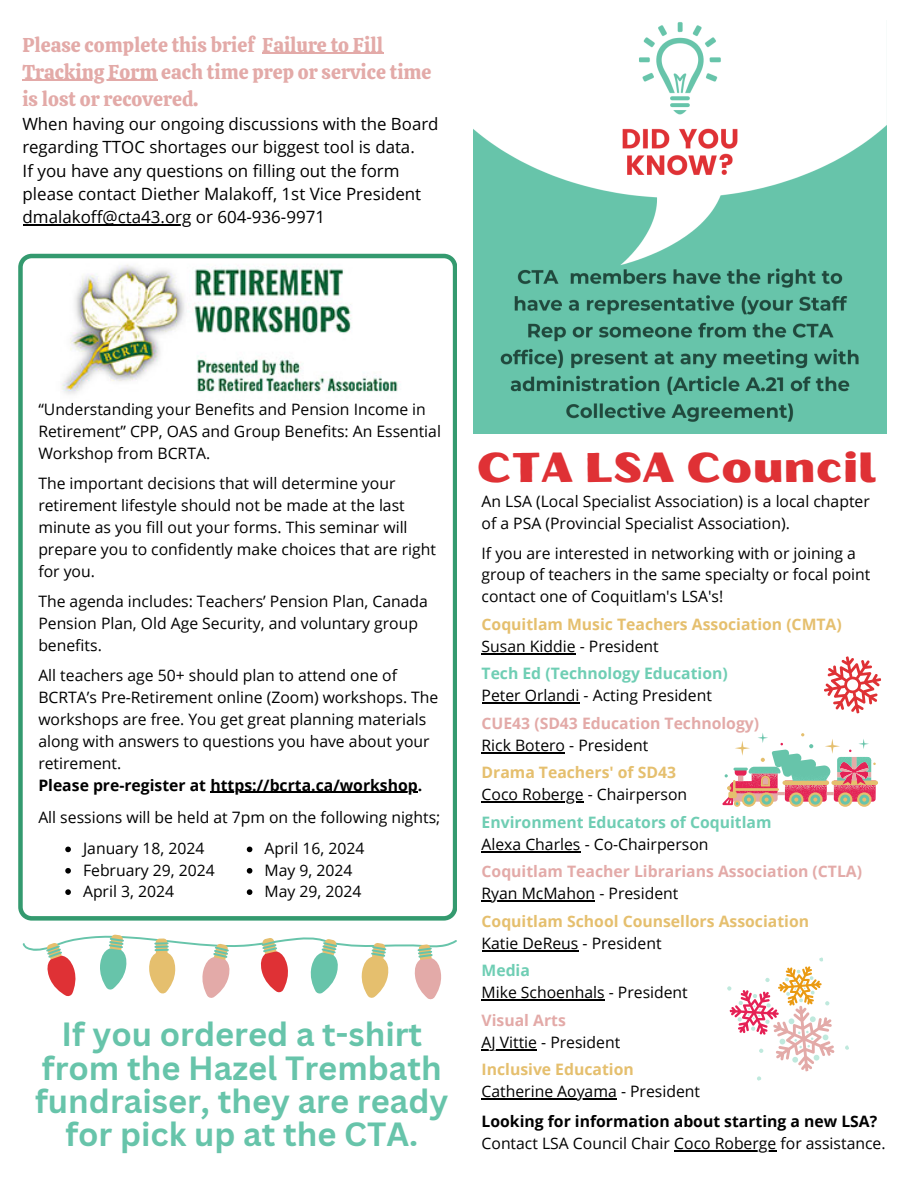
<style>
.page{position:relative;width:918px;height:1188px;background:#fff}
.page>*{position:absolute;margin:0;border:0;box-sizing:border-box;transform-origin:0 0}
.t1{font:41.7px "Oilvare Base";color:#df3135}
.t2{font:700 32.7px/33px "Canva Sans";color:#67c4aa;text-align:center}
.t3{font:19.95px/27px "Calistoga";color:#e3aaa8}
.t4{font:16.95px/22.8px "Open Sans";color:#000}
.t5{font:16.8px/22.5px "Open Sans";color:#000}
.t6{font:15.75px/22px "Open Sans";color:#000}
.t7{font:700 15.75px "Open Sans";color:#e5bf6e}
.t8{font:700 15.75px "Open Sans";color:#e3aaa8}
.t9{font:700 15.75px "Open Sans";color:#000}
.t10{font:700 15.75px "Open Sans";color:#6fceb4}
.t11{font:700 15.75px "Open Sans";color:#6fcdb3}
.s1{font-weight:700}
</style>
<div class="page">
<svg style="left:18px;top:254px;width:439px;height:667px"></svg>
<svg style="left:65px;top:847px;width:6px;height:5px"></svg>
<svg style="left:65px;top:868px;width:6px;height:6px"></svg>
<svg style="left:65px;top:889px;width:6px;height:6px"></svg>
<svg style="left:247px;top:847px;width:5px;height:5px"></svg>
<svg style="left:247px;top:868px;width:5px;height:6px"></svg>
<svg style="left:247px;top:889px;width:5px;height:6px"></svg>
<svg style="left:23px;top:934px;width:434px;height:66px"></svg>
<svg style="left:722px;top:733px;width:156px;height:74px"></svg>
<svg style="left:824px;top:656px;width:57px;height:58px"></svg>
<hr style="left:482px;top:653px;width:94px;height:1px;background:#000">
<hr style="left:482px;top:702px;width:98px;height:2px;background:#000">
<hr style="left:482px;top:752px;width:83px;height:1px;background:#000">
<hr style="left:482px;top:801px;width:102px;height:2px;background:#000">
<hr style="left:482px;top:851px;width:99px;height:1px;background:#000">
<hr style="left:482px;top:900px;width:113px;height:2px;background:#000">
<hr style="left:482px;top:950px;width:97px;height:1px;background:#000">
<hr style="left:482px;top:999px;width:123px;height:2px;background:#000">
<hr style="left:482px;top:1049px;width:55px;height:1px;background:#000">
<hr style="left:482px;top:1098px;width:135px;height:2px;background:#000">
<hr style="left:674px;top:1150px;width:102px;height:2px;background:#000">
<svg style="left:727px;top:957px;width:122px;height:124px"></svg>
<img style="left:474px;top:22px;width:413px;height:411px">
<hr style="left:23px;top:224px;width:168px;height:1px;background:#000">
<hr style="left:262px;top:53px;width:121px;height:1px;background:#e3aaa8">
<hr style="left:22px;top:80px;width:135px;height:1px;background:#e3aaa8">
<p class="t3" style="left:22px;top:31px;width:411px">Please complete this brief Failure to Fill<br>Tracking Form each time prep or service time is lost or recovered.</p>
<p class="t5" style="left:22px;top:113px;width:418px">When having our ongoing discussions with the Board regarding TTOC shortages our biggest tool is data.</p>
<p class="t4" style="left:23px;top:159px;width:400px">If you have any questions on filling out the form please contact Diether Malakoff, 1st Vice President dmalakoff@cta43.org or 604-936-9971</p>
<p class="t6" style="left:38px;top:397px;width:404px">“Understanding your Benefits and Pension Income in<br>Retirement” CPP, OAS and Group Benefits: An Essential<br>Workshop from BCRTA.</p>
<p class="t6" style="left:38px;top:471px;width:399px">The important decisions that will determine your retirement lifestyle should not be made at the last minute as you fill out your forms. This seminar will prepare you to confidently make choices that are right for you.</p>
<p class="t6" style="left:38px;top:589px;width:391px">The agenda includes: Teachers’ Pension Plan, Canada<br>Pension Plan, Old Age Security, and voluntary group benefits.</p>
<p class="t6" style="left:38px;top:663px;width:402px">All teachers age 50+ should plan to attend one of BCRTA’s Pre-Retirement online (Zoom) workshops. The workshops are free. You get great planning materials along with answers to questions you have about your retirement.</p>
<p class="t9" style="left:38px;top:774px;width:386px">Please pre-register at https://bcrta.ca/workshop.</p>
<p class="t6" style="left:38px;top:806px;width:404px">All sessions will be held at 7pm on the following nights;</p>
<p class="t6" style="left:83px;top:837px;width:123px">January 18, 2024</p>
<p class="t6" style="left:83px;top:859px;width:133px">February 29, 2024</p>
<p class="t6" style="left:83px;top:880px;width:92px">April 3, 2024</p>
<p class="t6" style="left:265px;top:837px;width:101px">April 16, 2024</p>
<p class="t6" style="left:265px;top:859px;width:89px">May 9, 2024</p>
<p class="t6" style="left:265px;top:880px;width:98px">May 29, 2024</p>
<p class="t2" style="left:35px;top:1017px;width:415px">If you ordered a t-shirt from the Hazel Trembath fundraiser, they are ready for pick up at the CTA.</p>
<p class="t1" style="left:477px;top:441px;width:401px">CTA LSA Council</p>
<p class="t6" style="left:482px;top:490px;width:390px">An LSA (Local Specialist Association) is a local chapter of a PSA (Provincial Specialist Association).</p>
<p class="t6" style="left:482px;top:542px;width:390px">If you are interested in networking with or joining a group of teachers in the same specialty or focal point contact one of Coquitlam's LSA's!</p>
<p class="t7" style="left:482px;top:613px;width:362px">Coquitlam Music Teachers Association (CMTA)</p>
<p class="t6" style="left:482px;top:635px;width:179px">Susan Kiddie - President</p>
<p class="t10" style="left:482px;top:663px;width:248px">Tech Ed (Technology Education)</p>
<p class="t6" style="left:482px;top:684px;width:232px">Peter Orlandi - Acting President</p>
<p class="t8" style="left:482px;top:712px;width:279px">CUE43 (SD43 Education Technology)</p>
<p class="t6" style="left:482px;top:734px;width:168px">Rick Botero - President</p>
<p class="t7" style="left:482px;top:762px;width:196px">Drama Teachers' of SD43</p>
<p class="t6" style="left:482px;top:783px;width:207px">Coco Roberge - Chairperson</p>
<p class="t11" style="left:482px;top:811px;width:291px">Environment Educators of Coquitlam</p>
<p class="t6" style="left:482px;top:833px;width:229px">Alexa Charles - Co-Chairperson</p>
<p class="t8" style="left:482px;top:861px;width:382px">Coquitlam Teacher Librarians Association (CTLA)</p>
<p class="t6" style="left:482px;top:882px;width:198px">Ryan McMahon - President</p>
<p class="t7" style="left:482px;top:910px;width:329px">Coquitlam School Counsellors Association</p>
<p class="t6" style="left:482px;top:932px;width:182px">Katie DeReus - President</p>
<p class="t10" style="left:482px;top:960px;width:50px">Media</p>
<p class="t6" style="left:482px;top:981px;width:208px">Mike Schoenhals - President</p>
<p class="t8" style="left:482px;top:1009px;width:86px">Visual Arts</p>
<p class="t6" style="left:482px;top:1031px;width:140px">AJ Vittie - President</p>
<p class="t7" style="left:482px;top:1059px;width:154px">Inclusive Education</p>
<p class="t6" style="left:482px;top:1080px;width:220px">Catherine Aoyama - President</p>
<p class="t6" style="left:482px;top:1110px;width:406px"><span class="s1">Looking for information about starting a new LSA?<br></span>Contact LSA Council Chair Coco Roberge for assistance.</p>
</div>
